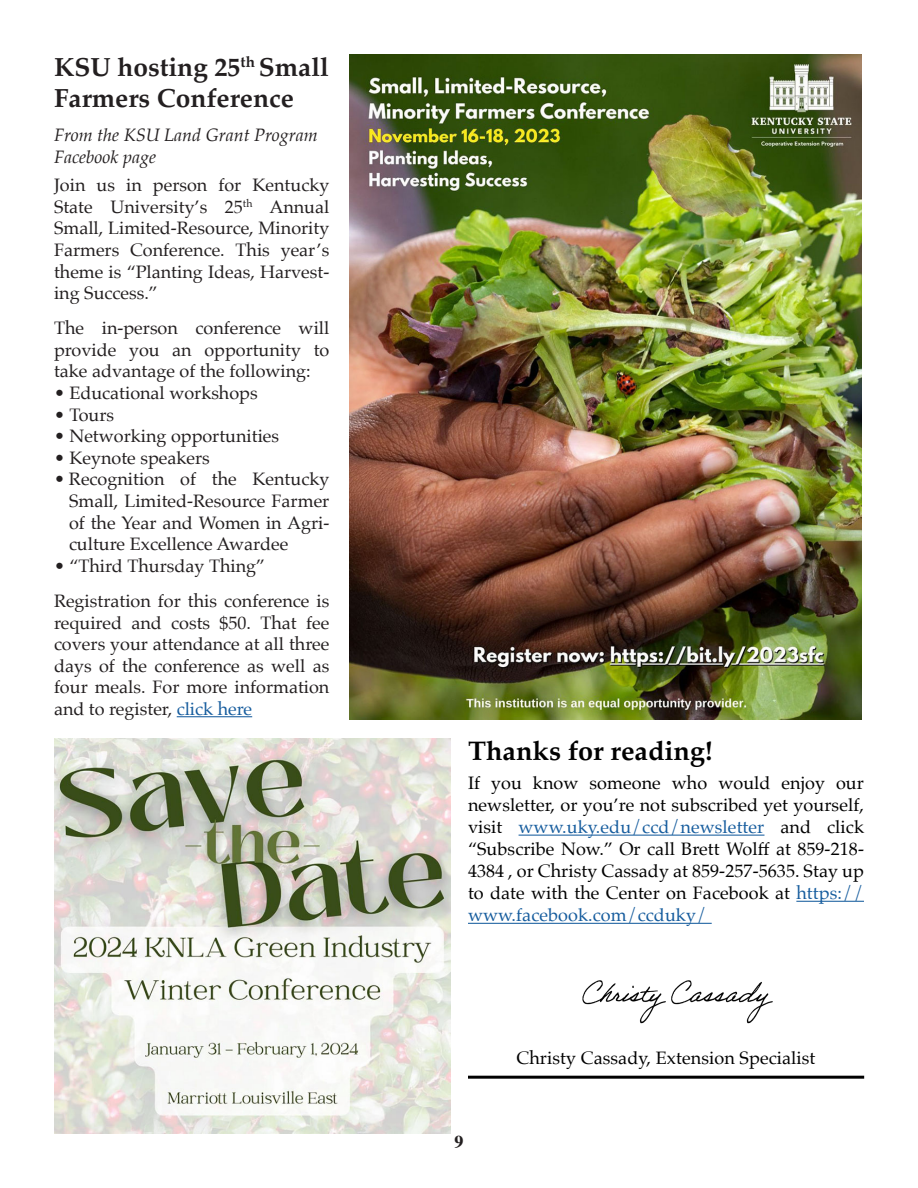
<style>
.page{position:relative;width:918px;height:1188px;background:#fff}
.page>*{position:absolute;margin:0;border:0;box-sizing:border-box;transform-origin:0 0}
.t1{font:700 27px "Palatino";color:#000}
.t2{font:700 26.25px/31.5px "Palatino";color:#231f20}
.t3{font:18px/21.6px "Palatino";color:#231f20;text-align:justify}
.t4{font:18px/22px "Palatino";letter-spacing:.005em;color:#000;text-align:justify}
.t5{font:italic 18px/21.6px "Palatino";color:#231f20}
.t6{font:700 18px "Times";color:#231f20}
.s1{color:#175d9e}
</style>
<div class="page">
<hr style="left:519px;top:835px;width:245px;height:1px;background:#175d9e">
<hr style="left:796px;top:901px;width:68px;height:1px;background:#175d9e">
<hr style="left:468px;top:923px;width:244px;height:1px;background:#175d9e">
<hr style="left:468px;top:1076px;width:396px;height:3px;background:#000">
<img style="left:349px;top:54px;width:512px;height:665px">
<img style="left:54px;top:738px;width:396px;height:396px">
<hr style="left:177px;top:716px;width:75px;height:1px;background:#175d9e">
<img style="left:582px;top:980px;width:191px;height:44px">
<p class="t2" style="left:54px;top:50px;width:276px">KSU hosting 25<sup>th</sup> Small<br>Farmers Conference</p>
<p class="t5" style="left:54px;top:124px;width:265px">From the KSU Land Grant Program<br>Facebook page</p>
<p class="t3" style="left:54px;top:174px;width:277px">Join us in person for Kentucky State University’s 25<sup>th</sup> Annual Small, Limited-Resource, Minority Farmers Conference. This year’s theme is “Planting Ideas, Harvest&shy;ing Success.”</p>
<p class="t3" style="left:54px;top:317px;width:277px">The in-person conference will provide you an opportunity to take advantage of the following:</p>
<p class="t3" style="left:54px;top:382px;width:205px">• Educational workshops</p>
<p class="t3" style="left:54px;top:404px;width:62px">• Tours</p>
<p class="t3" style="left:54px;top:425px;width:227px">• Networking opportunities</p>
<p class="t3" style="left:54px;top:447px;width:157px">• Keynote speakers</p>
<p class="t3" style="left:69px;top:468px;width:262px;text-indent:-15px">• Recognition of the Kentucky Small, Limited-Resource Farmer of the Year and Women in Agri&shy;culture Excellence Awardee</p>
<p class="t3" style="left:54px;top:555px;width:213px">• “Third Thursday Thing”</p>
<p class="t3" style="left:54px;top:590px;width:277px">Registration for this conference is required and costs $50. That fee covers your attendance at all three days of the conference as well as four meals. For more information and to register, <span class="s1">click here</span></p>
<p class="t1" style="left:468px;top:728px;width:246px">Thanks for reading!</p>
<p class="t4" style="left:468px;top:772px;width:398px">If you know someone who would enjoy our newsletter, or you’re not subscribed yet yourself, visit <span class="s1">www.uky.edu/ccd/newsletter</span> and click “Subscribe Now.” Or call Brett Wolff at 859-218- 4384 , or Christy Cassady at 859-257-5635. Stay up to date with the Center on Facebook at <span class="s1">https:// www.facebook.com/ccduky/</span></p>
<p class="t6" style="left:454px;top:1124px;width:10px">9</p>
<p class="t4" style="left:517px;top:1046px;width:300px">Christy Cassady, Extension Specialist</p>
</div>
